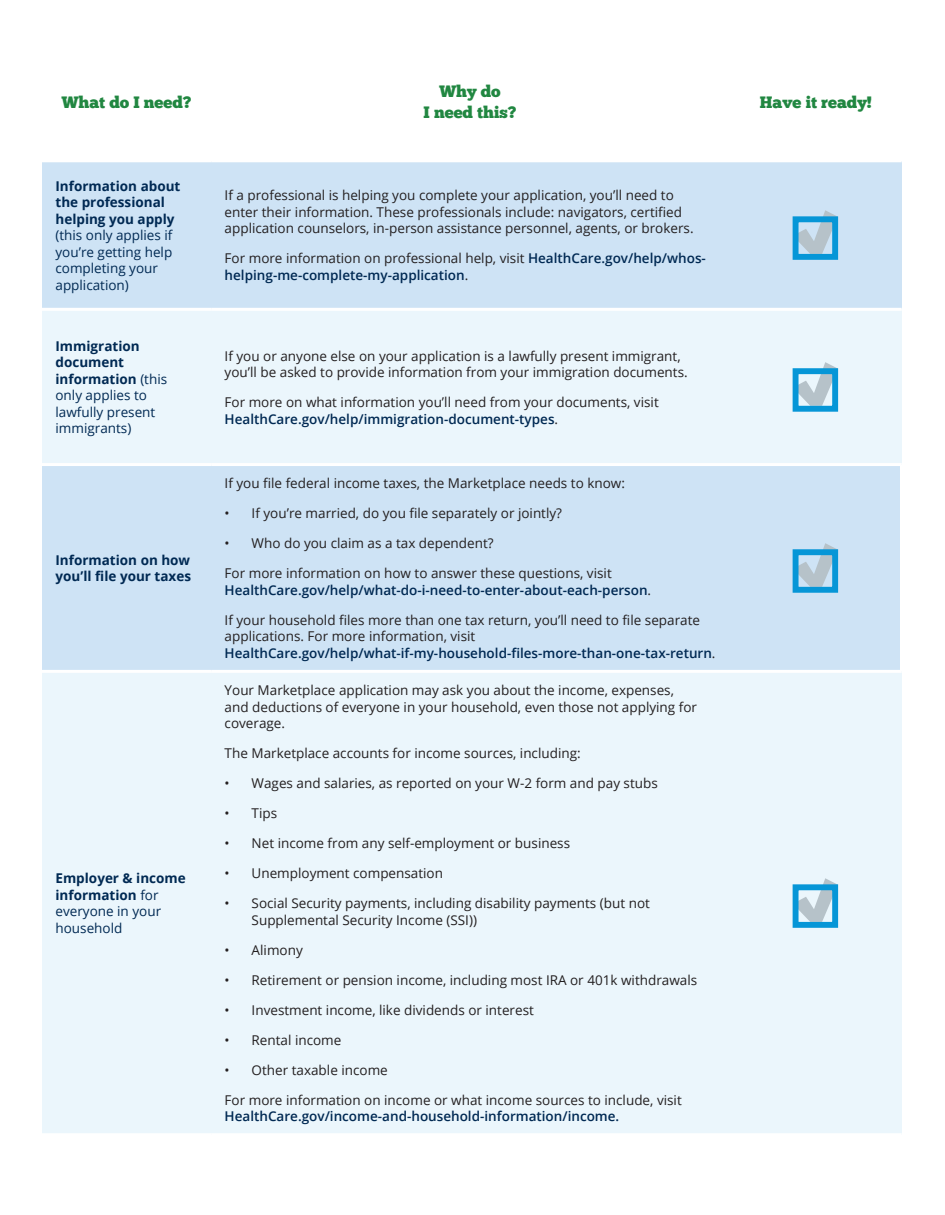
<style>
.page{position:relative;width:945px;height:1215px;background:#fff}
.page>*{position:absolute;margin:0;border:0;box-sizing:border-box;transform-origin:0 0}
.t1{font:16.5px/21px "Chunk Five";color:#218741;text-align:center}
.t2{font:13.5px/16.5px "Open Sans";color:#231f20}
.t3{font:600 13.5px/16.5px "Open Sans";color:#002953}
.t4{font:13.5px/16.5px "Open Sans";color:#002953}
.t5{font:700 13.5px/16.5px "Open Sans";color:#002953}
.s1{font-weight:700}
.s2{font-weight:400;color:#231f20}
.s3{font-weight:600;color:#002953}
.s4{font-weight:400}
</style>
<div class="page">
<div style="left:42px;top:161px;width:169px;height:148px;background:#cee3f5"></div>
<div style="left:211px;top:161px;width:518px;height:148px;background:#cee3f5"></div>
<div style="left:729px;top:161px;width:173px;height:148px;background:#cee3f5"></div>
<div style="left:42px;top:465px;width:169px;height:206px;background:#cee3f5"></div>
<div style="left:211px;top:465px;width:688px;height:206px;background:#cee3f5"></div>
<div style="left:42px;top:309px;width:169px;height:156px;background:#ebf6fc"></div>
<div style="left:211px;top:309px;width:518px;height:156px;background:#ebf6fc"></div>
<div style="left:729px;top:309px;width:173px;height:156px;background:#ebf6fc"></div>
<div style="left:42px;top:671px;width:169px;height:464px;background:#ebf6fc"></div>
<div style="left:211px;top:671px;width:518px;height:464px;background:#ebf6fc"></div>
<div style="left:729px;top:671px;width:173px;height:464px;background:#ebf6fc"></div>
<hr style="left:42px;top:159px;width:169px;height:3px;background:#fff">
<hr style="left:211px;top:159px;width:518px;height:3px;background:#fff">
<hr style="left:729px;top:159px;width:173px;height:3px;background:#fff">
<hr style="left:42px;top:308px;width:169px;height:3px;background:#fff">
<hr style="left:211px;top:308px;width:518px;height:3px;background:#fff">
<hr style="left:729px;top:308px;width:173px;height:3px;background:#fff">
<hr style="left:42px;top:463px;width:169px;height:3px;background:#fff">
<hr style="left:211px;top:463px;width:518px;height:3px;background:#fff">
<hr style="left:729px;top:463px;width:173px;height:3px;background:#fff">
<hr style="left:42px;top:670px;width:169px;height:3px;background:#fff">
<hr style="left:211px;top:670px;width:518px;height:3px;background:#fff">
<hr style="left:729px;top:670px;width:173px;height:3px;background:#fff">
<hr style="left:42px;top:1133px;width:169px;height:3px;background:#fff">
<hr style="left:211px;top:1133px;width:518px;height:3px;background:#fff">
<hr style="left:729px;top:1133px;width:173px;height:3px;background:#fff">
<svg style="left:800px;top:210px;width:36px;height:43px"></svg>
<div style="left:793px;top:216px;width:45px;height:44px;border:6px solid #0696d7"></div>
<svg style="left:800px;top:362px;width:36px;height:43px"></svg>
<div style="left:793px;top:368px;width:45px;height:44px;border:6px solid #0696d7"></div>
<svg style="left:800px;top:543px;width:36px;height:43px"></svg>
<div style="left:793px;top:549px;width:45px;height:44px;border:6px solid #0696d7"></div>
<svg style="left:800px;top:878px;width:36px;height:43px"></svg>
<div style="left:793px;top:884px;width:45px;height:44px;border:6px solid #0696d7"></div>
<p class="t1" style="left:62px;top:91px;width:131px">What do I need?</p>
<p class="t1" style="left:424px;top:81px;width:94px">Why do<br>I need this?</p>
<p class="t1" style="left:760px;top:91px;width:114px">Have it ready!</p>
<p class="t4" style="left:56px;top:177px;width:126px"><span class="s1">Information about the professional helping you apply </span>(this only applies if you’re getting help completing your application)</p>
<p class="t2" style="left:225px;top:187px;width:471px">If a professional is helping you complete your application, you’ll need to enter their information. These professionals include: navigators, certified application counselors, in-person assistance personnel, agents, or brokers.</p>
<p class="t3" style="left:225px;top:250px;width:483px"><span class="s2">For more information on professional help, visit</span> HealthCare.gov/help/whos&shy;helping-me-complete-my-application<span class="s2">.</span></p>
<p class="t4" style="left:55px;top:337px;width:113px"><span class="s1">Immigration document information</span> (this only applies to lawfully present immigrants)</p>
<p class="t2" style="left:225px;top:347px;width:465px">If you or anyone else on your application is a lawfully present immigrant, you’ll be asked to provide information from your immigration documents.</p>
<p class="t2" style="left:225px;top:394px;width:436px">For more on what information you’ll need from your documents, visit<br><span class="s3">HealthCare.gov/help/immigration-document-types</span>.</p>
<p class="t5" style="left:56px;top:551px;width:137px">Information on how you’ll file your taxes</p>
<p class="t5" style="left:56px;top:870px;width:132px">Employer &amp; income information <span class="s4">for everyone in your household</span></p>
<p class="t2" style="left:225px;top:475px;width:402px">If you file federal income taxes, the Marketplace needs to know:</p>
<p class="t2" style="left:225px;top:505px;width:339px">• If you’re married, do you file separately or jointly?</p>
<p class="t2" style="left:225px;top:535px;width:270px">• Who do you claim as a tax dependent?</p>
<p class="t3" style="left:225px;top:565px;width:428px"><span class="s2">For more information on how to answer these questions, visit<br></span>HealthCare.gov/help/what-do-i-need-to-enter-about-each-person<span class="s2">.</span></p>
<p class="t2" style="left:225px;top:611px;width:492px">If your household files more than one tax return, you’ll need to file separate applications. For more information, visit<br><span class="s3">HealthCare.gov/help/what-if-my-household-files-more-than-one-tax-return</span>.</p>
<p class="t2" style="left:225px;top:682px;width:474px">Your Marketplace application may ask you about the income, expenses, and deductions of everyone in your household, even those not applying for coverage.</p>
<p class="t2" style="left:225px;top:745px;width:358px">The Marketplace accounts for income sources, including:</p>
<p class="t2" style="left:225px;top:775px;width:435px">• Wages and salaries, as reported on your W-2 form and pay stubs</p>
<p class="t2" style="left:225px;top:805px;width:54px">• Tips</p>
<p class="t2" style="left:225px;top:835px;width:347px">• Net income from any self-employment or business</p>
<p class="t2" style="left:225px;top:865px;width:220px">• Unemployment compensation</p>
<p class="t2" style="left:252px;top:895px;width:400px;text-indent:-27px">• Social Security payments, including disability payments (but not<br>Supplemental Security Income (SSI))</p>
<p class="t2" style="left:225px;top:941px;width:80px">• Alimony</p>
<p class="t2" style="left:225px;top:971px;width:474px">• Retirement or pension income, including most IRA or 401k withdrawals</p>
<p class="t2" style="left:225px;top:1001px;width:311px">• Investment income, like dividends or interest</p>
<p class="t2" style="left:225px;top:1031px;width:118px">• Rental income</p>
<p class="t2" style="left:225px;top:1061px;width:165px">• Other taxable income</p>
<p class="t2" style="left:225px;top:1091px;width:459px">For more information on income or what income sources to include, visit<br><span class="s3">HealthCare.gov/income-and-household-information/income.</span></p>
</div>
